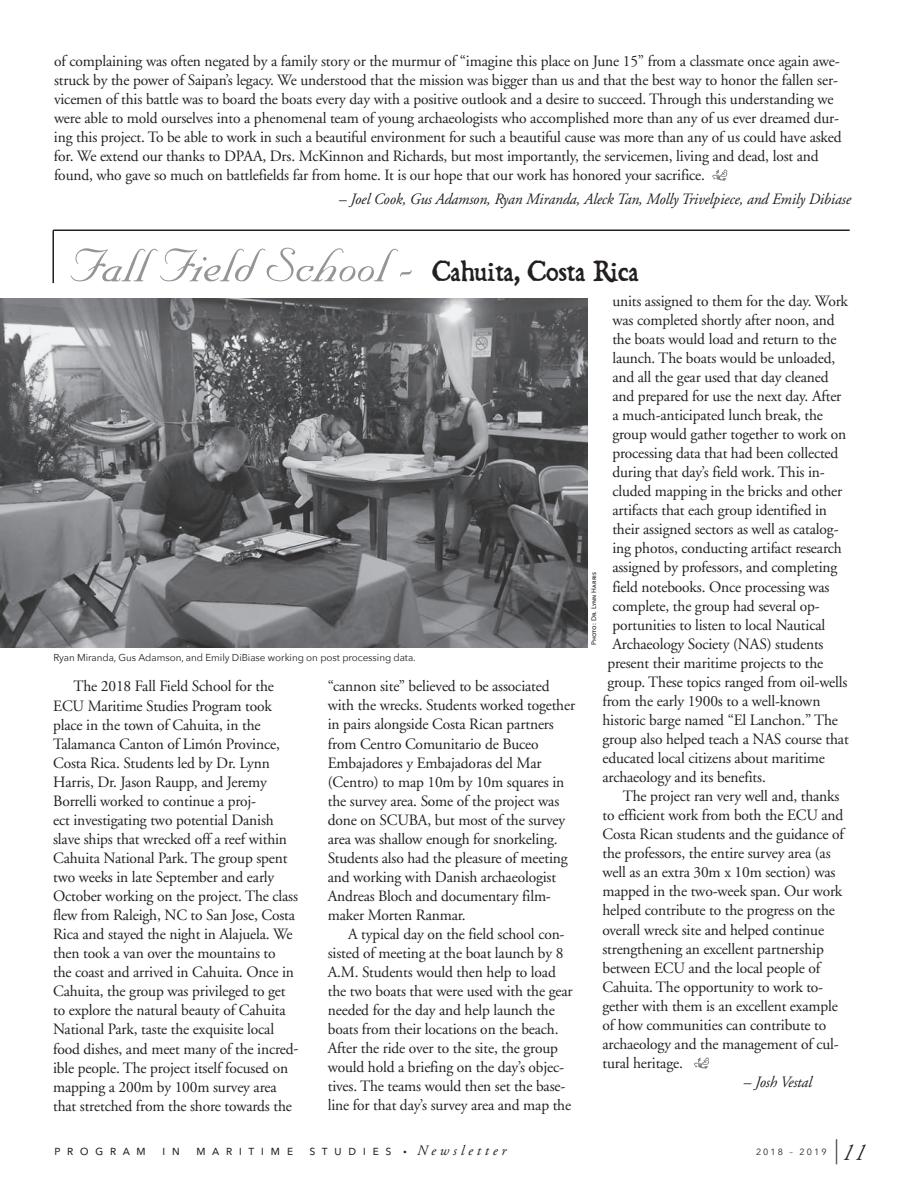
<style>
.page{position:relative;width:918px;height:1188px;background:#fff}
.page>*{position:absolute;margin:0;border:0;box-sizing:border-box;transform-origin:0 0}
.t1{font:37.5px "Nuptial Script";color:#231f20}
.t2{font:33px "Black Beard";letter-spacing:.01em;color:#231f20}
.t3{font:15.75px/19px "Adobe Garamond";letter-spacing:-.01em;color:#231f20}
.t4{font:italic 15.75px "Adobe Garamond";letter-spacing:-.01em;color:#231f20}
.t5{font:13.5px "Avenir Next";letter-spacing:.47em;color:#231f20}
.t6{font:10.05px "Avenir Next";letter-spacing:-.005em;color:#231f20}
.t7{font:9px "Avenir Next";letter-spacing:.23em;color:#231f20}
.t8{font:500 6.6px "Avenir Next";letter-spacing:.02em;color:#231f20}
.s1{font-style:normal}
.s2{font-family:"Nuptial Script";font-size:55.5px;color:#939598}
.s3{font-family:"Adobe Garamond";font-style:italic;font-size:9px}
.s4{font-family:"Adobe Garamond";font-style:italic;font-size:14.25px}
</style>
<div class="page">
<svg style="left:836px;top:1139px;width:1px;height:25px"></svg>
<svg style="left:694px;top:1057px;width:15px;height:12px"></svg>
<img style="left:0;top:299px;width:587px;height:349px">
<hr style="left:53px;top:230px;width:797px;height:1px;background:#231f20">
<hr style="left:52px;top:230px;width:2px;height:53px;background:#231f20">
<svg style="left:712px;top:169px;width:15px;height:12px"></svg>
<p class="t3" style="left:54px;top:51px;width:789px">of complaining was often negated by a family story or the murmur of “imagine this place on June 15” from a classmate once again awe&shy;struck by the power of Saipan’s legacy. We understood that the mission was bigger than us and that the best way to honor the fallen ser&shy;vicemen of this battle was to board the boats every day with a positive outlook and a desire to succeed. Through this understanding we were able to mold ourselves into a phenomenal team of young archaeologists who accomplished more than any of us ever dreamed dur&shy;ing this project. To be able to work in such a beautiful environment for such a beautiful cause was more than any of us could have asked for. We extend our thanks to DPAA, Drs. McKinnon and Richards, but most importantly, the servicemen, living and dead, lost and found, who gave so much on battlefields far from home. It is our hope that our work has honored your sacrifice.</p>
<p class="t4" style="left:339px;top:190px;width:513px"><span class="s1">–</span> Joel Cook, Gus Adamson, Ryan Miranda, Aleck Tan, Molly Trivelpiece, and Emily Dibiase</p>
<h2 class="t2" style="left:68px;top:252px;width:572px"><span class="s2">Fall Field School -</span> Cahuita, Costa Rica</h2>
<p class="t6" style="left:53px;top:649px;width:364px">Ryan Miranda, Gus Adamson, and Emily DiBiase working on post processing data.</p>
<p class="t3" style="left:53px;top:677px;width:247px;text-indent:20px">The 2018 Fall Field School for the ECU Maritime Studies Program took place in the town of Cahuita, in the Talamanca Canton of Limón Province, Costa Rica. Students led by Dr. Lynn Harris, Dr. Jason Raupp, and Jeremy Borrelli worked to continue a proj-<br>ect investigating two potential Danish slave ships that wrecked off a reef within Cahuita National Park. The group spent two weeks in late September and early October working on the project. The class flew from Raleigh, NC to San Jose, Costa Rica and stayed the night in Alajuela. We then took a van over the mountains to<br>the coast and arrived in Cahuita. Once in Cahuita, the group was privileged to get to explore the natural beauty of Cahuita National Park, taste the exquisite local food dishes, and meet many of the incred&shy;ible people. The project itself focused on mapping a 200m by 100m survey area that stretched from the shore towards the</p>
<p class="t3" style="left:328px;top:677px;width:249px">“cannon site” believed to be associated with the wrecks. Students worked together in pairs alongside Costa Rican partners from Centro Comunitario de Buceo Embajadores y Embajadoras del Mar (Centro) to map 10m by 10m squares in the survey area. Some of the project was done on SCUBA, but most of the survey area was shallow enough for snorkeling.<br>Students also had the pleasure of meeting and working with Danish archaeologist Andreas Bloch and documentary film&shy;maker Morten Ranmar.</p>
<p class="t3" style="left:328px;top:925px;width:246px;text-indent:20px">A typical day on the field school con&shy;sisted of meeting at the boat launch by 8<br>A.M. Students would then help to load the two boats that were used with the gear needed for the day and help launch the boats from their locations on the beach.<br>After the ride over to the site, the group would hold a briefing on the day’s objec&shy;tives. The teams would then set the base&shy;line for that day’s survey area and map the</p>
<p class="t3" style="left:612px;top:292px;width:237px">units assigned to them for the day. Work</p>
<p class="t3" style="left:612px;top:311px;width:224px">was completed shortly after noon, and</p>
<p class="t3" style="left:612px;top:330px;width:226px">the boats would load and return to the</p>
<p class="t3" style="left:612px;top:349px;width:224px">launch. The boats would be unloaded,</p>
<p class="t3" style="left:612px;top:368px;width:218px">and all the gear used that day cleaned</p>
<p class="t3" style="left:612px;top:387px;width:231px">and prepared for use the next day. After</p>
<p class="t3" style="left:612px;top:406px;width:212px">a much-anticipated lunch break, the</p>
<p class="t3" style="left:612px;top:425px;width:236px">group would gather together to work on</p>
<p class="t3" style="left:612px;top:444px;width:228px">processing data that had been collected</p>
<p class="t3" style="left:612px;top:463px;width:214px">during that day’s field work. This in-</p>
<p class="t3" style="left:612px;top:482px;width:232px">cluded mapping in the bricks and other</p>
<p class="t3" style="left:612px;top:501px;width:216px">artifacts that each group identified in</p>
<p class="t3" style="left:612px;top:520px;width:228px">their assigned sectors as well as catalog-</p>
<p class="t3" style="left:612px;top:539px;width:231px">ing photos, conducting artifact research</p>
<p class="t3" style="left:612px;top:558px;width:227px">assigned by professors, and completing</p>
<p class="t3" style="left:612px;top:577px;width:219px">field notebooks. Once processing was</p>
<p class="t3" style="left:612px;top:596px;width:209px">complete, the group had several op-</p>
<p class="t3" style="left:612px;top:616px;width:214px">portunities to listen to local Nautical</p>
<p class="t3" style="left:612px;top:635px;width:213px">Archaeology Society (NAS) students</p>
<p class="t3" style="left:607px;top:654px;width:218px">present their maritime projects to the</p>
<p class="t3" style="left:607px;top:673px;width:242px">group. These topics ranged from oil-wells</p>
<p class="t3" style="left:602px;top:692px;width:220px">from the early 1900s to a well-known</p>
<p class="t3" style="left:602px;top:711px;width:237px">historic barge named “El Lanchon.” The</p>
<p class="t3" style="left:602px;top:730px;width:248px">group also helped teach a NAS course that</p>
<p class="t3" style="left:602px;top:749px;width:224px">educated local citizens about maritime</p>
<p class="t3" style="left:602px;top:768px;width:165px">archaeology and its benefits.</p>
<p class="t3" style="left:623px;top:787px;width:218px">The project ran very well and, thanks</p>
<p class="t3" style="left:602px;top:806px;width:243px">to efficient work from both the ECU and</p>
<p class="t3" style="left:602px;top:825px;width:243px">Costa Rican students and the guidance of</p>
<p class="t3" style="left:602px;top:844px;width:230px">the professors, the entire survey area (as</p>
<p class="t3" style="left:602px;top:863px;width:235px">well as an extra 30m x 10m section) was</p>
<p class="t3" style="left:602px;top:882px;width:241px">mapped in the two-week span. Our work</p>
<p class="t3" style="left:602px;top:901px;width:234px">helped contribute to the progress on the</p>
<p class="t3" style="left:602px;top:920px;width:223px">overall wreck site and helped continue</p>
<p class="t3" style="left:602px;top:939px;width:223px">strengthening an excellent partnership</p>
<p class="t3" style="left:602px;top:959px;width:219px">between ECU and the local people of</p>
<p class="t3" style="left:602px;top:978px;width:222px">Cahuita. The opportunity to work to-</p>
<p class="t3" style="left:602px;top:997px;width:237px">gether with them is an excellent example</p>
<p class="t3" style="left:602px;top:1016px;width:225px">of how communities can contribute to</p>
<p class="t3" style="left:602px;top:1035px;width:238px">archaeology and the management of cul-</p>
<p class="t3" style="left:602px;top:1054px;width:82px">tural heritage.</p>
<p class="t4" style="left:744px;top:1073px;width:70px"><span class="s1">–</span> Josh Vestal</p>
<p class="t8" style="left:588px;top:645px;width:75px;rotate:-90deg">Photo: Dr. Lynn Harris</p>
<p class="t5" style="left:54px;top:1139px;width:454px">program in maritime studies <span class="s3">•</span> <span class="s4">Newsletter</span></p>
<p class="t7" style="left:756px;top:1145px;width:72px">2018 – 2019</p>
<h1 class="t1" style="left:843px;top:1128px;width:26px">11</h1>
</div>
